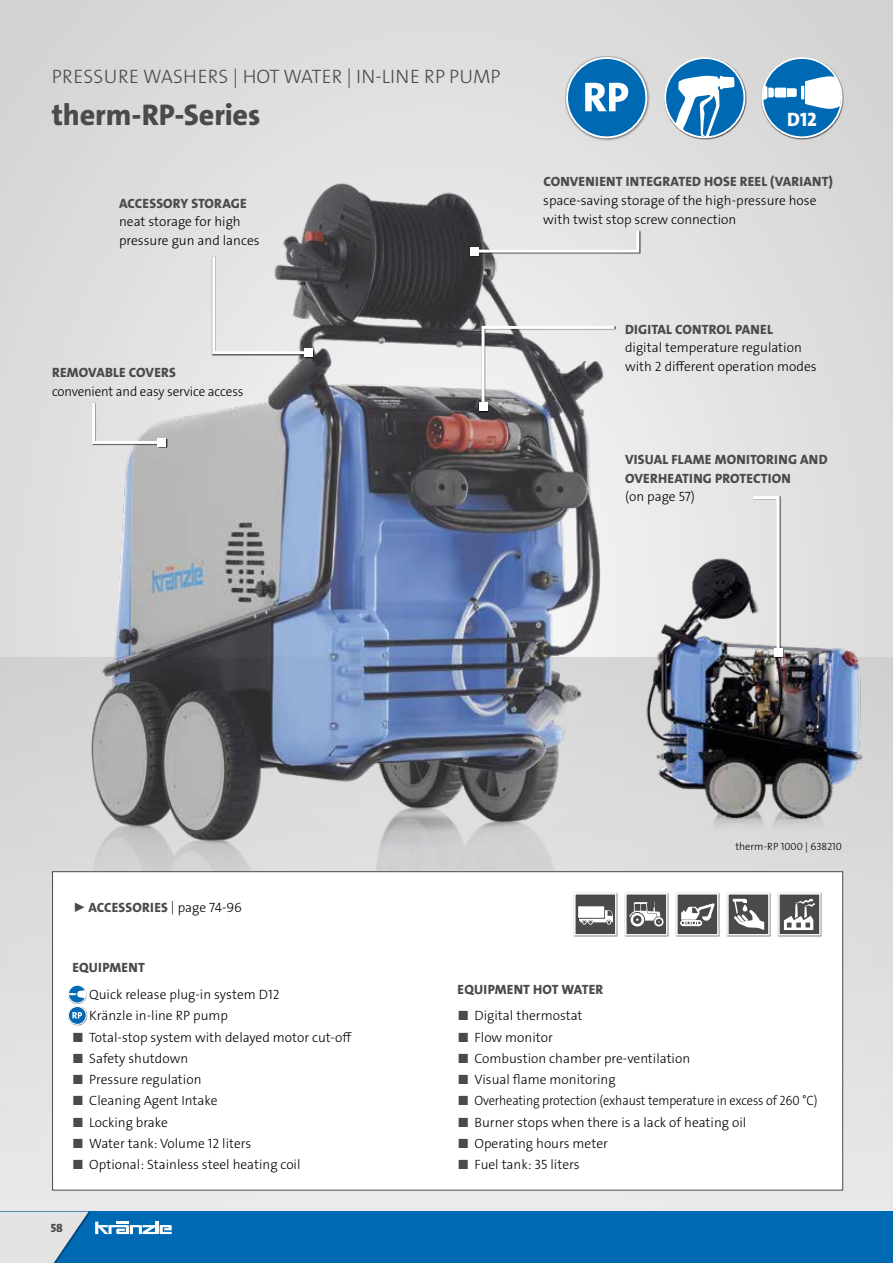
<style>
.page{position:relative;width:893px;height:1263px;background:#fff}
.page>*{position:absolute;margin:0;border:0;box-sizing:border-box;transform-origin:0 0}
.t1{font:30px "The Sans LP8 Ex Bld";letter-spacing:-.005em;color:#4a4a49}
.t2{font:19.5px "The Sans LP3 Lig";letter-spacing:.01em;color:#4a4a49}
.t3{font:19.5px "The Sans LP8 Ex Bld";color:#fff}
.t4{font:13.5px/18.8px "The Sans LP3 Lig";color:#000}
.t5{font:13.5px/18.8px "The Sans LP8 Ex Bld";letter-spacing:.015em;color:#4a4a49}
.t6{font:13.5px "The Sans LP3 Lig";color:#000;scale:.92 1}
.t7{font:12px "The Sans LP8 Ex Bld";color:#4a4a49}
.t8{font:10.5px "The Sans LP3 Lig";color:#000}
.s1{font-family:"The Sans LP3 Lig";color:#000}
.s2{color:#4a4a49}
</style>
<div class="page">
<div style="left:0;top:0;width:893px;height:1224px;background:#dbdbdb"></div>
<div style="left:0;top:657px;width:893px;height:606px;background:linear-gradient(to bottom,#d1d0d0,#ecebeb)"></div>
<div style="left:0;top:1211px;width:893px;height:52px;background:#0069b4"></div>
<svg style="left:0;top:1211px;width:89px;height:52px"></svg>
<svg style="left:95px;top:1221px;width:77px;height:13px"></svg>
<img style="left:52px;top:139px;width:682px;height:731px">
<div style="left:52px;top:871px;width:791px;height:319px;background:#fff;border:1px solid #4a4a49"></div>
<div style="left:470px;top:230px;width:171px;height:27px;background:#000;opacity:.8"></div>
<svg style="left:472px;top:228px;width:169px;height:26px"></svg>
<div style="left:470px;top:247px;width:8px;height:8px;background:#fff"></div>
<div style="left:212px;top:256px;width:102px;height:102px;background:#000;opacity:.8"></div>
<svg style="left:211px;top:253px;width:100px;height:103px"></svg>
<div style="left:304px;top:348px;width:9px;height:9px;background:#fff"></div>
<img style="left:627px;top:544px;width:266px;height:286px">
<div style="left:92px;top:403px;width:75px;height:45px;background:#000;opacity:.8"></div>
<svg style="left:91px;top:400px;width:74px;height:45px"></svg>
<div style="left:157px;top:438px;width:9px;height:9px;background:#fff"></div>
<div style="left:752px;top:496px;width:32px;height:162px;background:#e3e3e2"></div>
<svg style="left:750px;top:496px;width:31px;height:161px"></svg>
<div style="left:774px;top:649px;width:8px;height:8px;background:#fff"></div>
<div style="left:478px;top:326px;width:138px;height:87px;background:#000;opacity:.8"></div>
<svg style="left:480px;top:324px;width:137px;height:84px"></svg>
<div style="left:479px;top:402px;width:8px;height:9px;background:#fff"></div>
<div style="left:778px;top:893px;width:44px;height:44px;background:#bfbfbf"></div>
<div style="left:778px;top:893px;width:43px;height:42px;background:#4a4a49;border:2px solid #fff"></div>
<svg style="left:784px;top:898px;width:31px;height:32px"></svg>
<div style="left:574px;top:893px;width:44px;height:44px;background:#bfbfbf"></div>
<div style="left:574px;top:893px;width:43px;height:42px;background:#4a4a49;border:2px solid #fff"></div>
<svg style="left:579px;top:910px;width:34px;height:15px"></svg>
<div style="left:578px;top:906px;width:26px;height:12px;background:#fff"></div>
<div style="left:625px;top:893px;width:44px;height:44px;background:#bfbfbf"></div>
<div style="left:625px;top:893px;width:43px;height:42px;background:#4a4a49;border:2px solid #fff"></div>
<svg style="left:629px;top:902px;width:35px;height:24px"></svg>
<div style="left:676px;top:893px;width:44px;height:44px;background:#bfbfbf"></div>
<div style="left:676px;top:893px;width:43px;height:42px;background:#4a4a49;border:2px solid #fff"></div>
<div style="left:680px;top:920px;width:22px;height:6px;border:2px solid #fff;border-radius:2px"></div>
<svg style="left:681px;top:903px;width:34px;height:22px"></svg>
<div style="left:727px;top:893px;width:44px;height:44px;background:#bfbfbf"></div>
<div style="left:727px;top:893px;width:43px;height:42px;background:#4a4a49;border:2px solid #fff"></div>
<svg style="left:733px;top:899px;width:31px;height:31px"></svg>
<div style="left:68px;top:1006px;width:19px;height:19px;background:#000;opacity:.55"></div>
<svg style="left:68px;top:1006px;width:18px;height:18px"></svg>
<div style="left:68px;top:1006px;width:18px;height:18px;border:1px solid #fff;border-radius:50%"></div>
<svg style="left:72px;top:1012px;width:10px;height:6px"></svg>
<div style="left:68px;top:985px;width:19px;height:18px;background:#000;opacity:.66"></div>
<svg style="left:68px;top:985px;width:18px;height:18px"></svg>
<div style="left:68px;top:985px;width:18px;height:18px;border:1px solid #fff;border-radius:50%"></div>
<svg style="left:69px;top:990px;width:17px;height:8px"></svg>
<div style="left:761px;top:57px;width:83px;height:82px;background:#000;opacity:.65"></div>
<div style="left:762px;top:58px;width:80px;height:79px;background:#0069b4;border-radius:50%"></div>
<div style="left:761px;top:57px;width:82px;height:81px;border:2px solid #fff;border-radius:50%"></div>
<svg style="left:763px;top:76px;width:78px;height:33px"></svg>
<div style="left:565px;top:56px;width:85px;height:85px;background:#000;opacity:.55"></div>
<div style="left:567px;top:58px;width:79px;height:79px;background:#0069b4;border-radius:50%"></div>
<div style="left:566px;top:57px;width:81px;height:81px;border:2px solid #fff;border-radius:50%"></div>
<svg style="left:585px;top:83px;width:43px;height:28px"></svg>
<div style="left:664px;top:57px;width:82px;height:82px;background:#000;opacity:.65"></div>
<div style="left:665px;top:58px;width:79px;height:79px;background:#0069b4;border-radius:50%"></div>
<svg style="left:671px;top:75px;width:64px;height:62px"></svg>
<div style="left:664px;top:57px;width:81px;height:81px;border:2px solid #fff;border-radius:50%"></div>
<h2 class="t2" style="left:52px;top:64px;width:450px">PRESSURE WASHERS | HOT WATER | IN-LINE RP PUMP</h2>
<h1 class="t1" style="left:52px;top:95px;width:210px">therm-RP-Series</h1>
<h2 class="t3" style="left:787px;top:107px;width:31px">D12</h2>
<p class="t5" style="left:119px;top:194px;width:129px">ACCESSORY STORAGE</p>
<p class="t4" style="left:119px;top:213px;width:142px">neat storage for high pressure gun and lances</p>
<p class="t5" style="left:52px;top:363px;width:125px">REMOVABLE COVERS</p>
<p class="t4" style="left:52px;top:382px;width:193px">convenient and easy service access</p>
<p class="t5" style="left:543px;top:173px;width:291px">CONVENIENT INTEGRATED HOSE REEL (VARIANT)</p>
<p class="t4" style="left:543px;top:191px;width:275px">space-saving storage of the high-pressure hose with twist stop screw connection</p>
<p class="t5" style="left:625px;top:320px;width:149px">DIGITAL CONTROL PANEL</p>
<p class="t4" style="left:625px;top:338px;width:193px">digital temperature regulation with 2 different operation modes</p>
<p class="t5" style="left:625px;top:450px;width:204px">VISUAL FLAME MONITORING AND<br>OVERHEATING PROTECTION</p>
<p class="t4" style="left:625px;top:487px;width:71px">(on page 57)</p>
<p class="t5" style="left:72px;top:898px;width:171px">► ACCESSORIES <span class="s1">| page 74-96</span></p>
<p class="t5" style="left:72px;top:958px;width:74px">EQUIPMENT</p>
<p class="t4" style="left:89px;top:984px;width:192px;line-height:21.3px">Quick release plug-in system D12<br>Kränzle in-line RP pump</p>
<p class="t4" style="left:72px;top:1028px;width:281px"><span class="s2">■</span> Total-stop system with delayed motor cut-off</p>
<p class="t4" style="left:72px;top:1049px;width:117px"><span class="s2">■</span> Safety shutdown</p>
<p class="t4" style="left:72px;top:1070px;width:131px"><span class="s2">■</span> Pressure regulation</p>
<p class="t4" style="left:72px;top:1091px;width:147px"><span class="s2">■</span> Cleaning Agent Intake</p>
<p class="t4" style="left:72px;top:1113px;width:97px"><span class="s2">■</span> Locking brake</p>
<p class="t4" style="left:72px;top:1134px;width:181px"><span class="s2">■</span> Water tank: Volume 12 liters</p>
<p class="t4" style="left:72px;top:1155px;width:230px"><span class="s2">■</span> Optional: Stainless steel heating coil</p>
<p class="t7" style="left:51px;top:1220px;width:14px">58</p>
<p class="t8" style="left:735px;top:840px;width:108px">therm-RP 1000 | 638210</p>
<p class="t5" style="left:458px;top:980px;width:147px">EQUIPMENT HOT WATER</p>
<p class="t4" style="left:458px;top:1006px;width:127px"><span class="s2">■</span> Digital thermostat</p>
<p class="t4" style="left:458px;top:1028px;width:97px"><span class="s2">■</span> Flow monitor</p>
<p class="t4" style="left:458px;top:1049px;width:234px"><span class="s2">■</span> Combustion chamber pre-ventilation</p>
<p class="t4" style="left:458px;top:1070px;width:160px"><span class="s2">■</span> Visual flame monitoring</p>
<p class="t6" style="left:458px;top:1092px;width:393px"><span class="s2">■</span> Overheating protection (exhaust temperature in excess of 260 °C)</p>
<p class="t4" style="left:458px;top:1113px;width:290px"><span class="s2">■</span> Burner stops when there is a lack of heating oil</p>
<p class="t4" style="left:458px;top:1134px;width:152px"><span class="s2">■</span> Operating hours meter</p>
<p class="t4" style="left:458px;top:1155px;width:124px"><span class="s2">■</span> Fuel tank: 35 liters</p>
</div>
